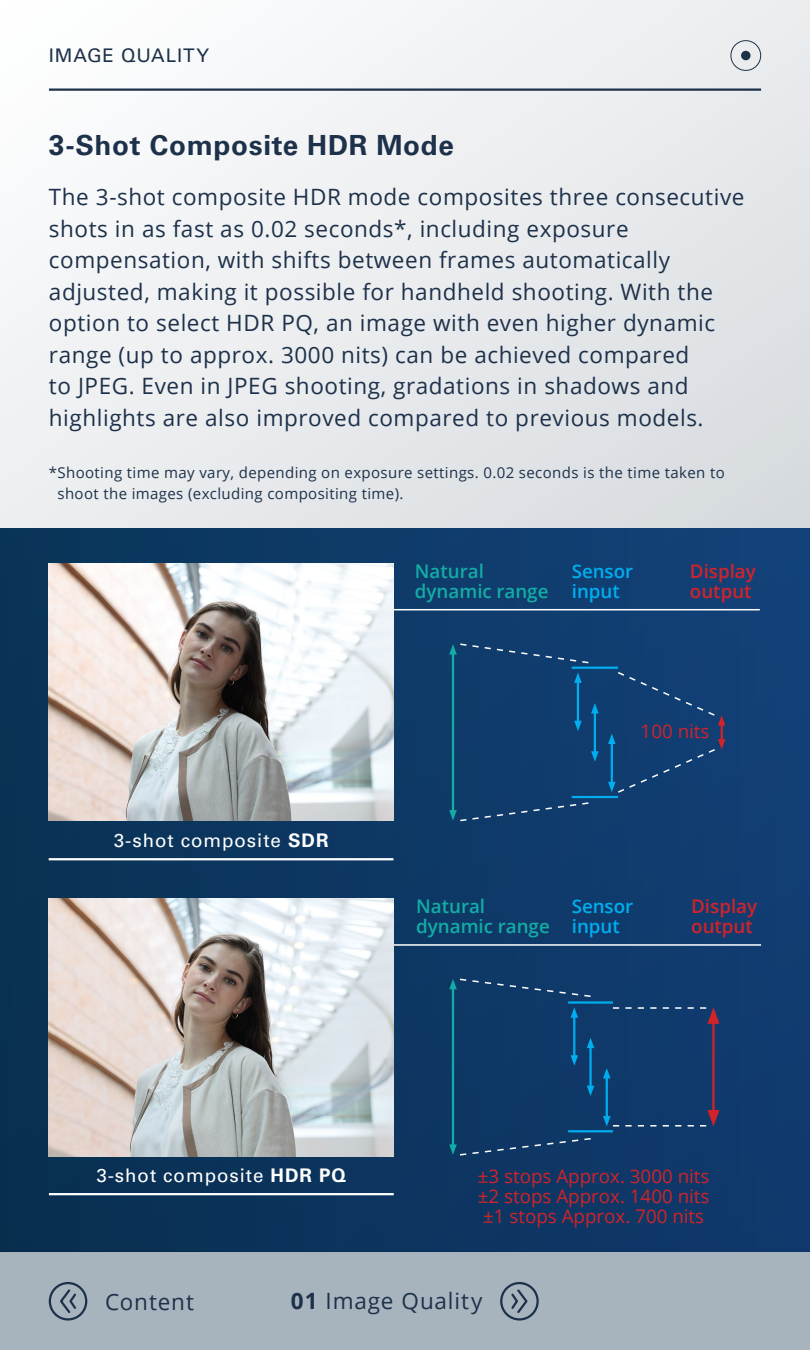
<style>
.page{position:relative;width:810px;height:1350px;background:#fff}
.page>*{position:absolute;margin:0;border:0;box-sizing:border-box;transform-origin:0 0}
.t1{font:700 27.75px "Univers LT Std";letter-spacing:.025em;color:#1d314a}
.t2{font:22.5px/31.5px "Open Sans";letter-spacing:.025em;color:#1d314a}
.t3{font:18.75px/20.2px "Open Sans";color:#d2232a;text-align:justify}
.t4{font:600 18.75px/20.2px "Open Sans";color:#13ada5}
.t5{font:18.75px "Univers LT Std";letter-spacing:.05em;color:#fff}
.t6{font:600 18.75px/20.2px "Open Sans";color:#d2232a}
.t7{font:600 18.75px/20.2px "Open Sans";letter-spacing:-.005em;color:#00aeef}
.t8{font:18.75px "Univers LT Std";letter-spacing:.045em;color:#1d314a}
.t9{font:15px/21px "Open Sans";letter-spacing:.025em;color:#1d314a}
.s1{font-size:28.5px}
.s2{font-weight:700}
</style>
<div class="page">
<div style="left:0;top:0;width:810px;height:1350px;background:linear-gradient(to right,#f6f7f8,#e0e3e6)"></div>
<div style="left:0;top:1251px;width:810px;height:99px;background:#a7b4bd"></div>
<svg style="left:58px;top:1287px;width:20px;height:26px"></svg>
<div style="left:49px;top:1282px;width:38px;height:39px;border:2px solid #1d314a;border-radius:50%"></div>
<hr style="left:49px;top:88px;width:712px;height:3px;background:#1d314a">
<div style="left:741px;top:51px;width:10px;height:9px;background:#1d314a;border-radius:50%"></div>
<div style="left:731px;top:40px;width:30px;height:31px;border:1px solid #1d314a;border-radius:50%"></div>
<svg style="left:509px;top:1287px;width:19px;height:26px"></svg>
<div style="left:500px;top:1282px;width:39px;height:39px;border:2px solid #1d314a;border-radius:50%"></div>
<div style="left:0;top:528px;width:810px;height:723px;background:linear-gradient(to right,#0d3455,#113d74)"></div>
<hr style="left:392px;top:609px;width:368px;height:1px;background:#fff">
<hr style="left:452px;top:650px;width:2px;height:164px;background:#13ada5">
<svg style="left:449px;top:642px;width:141px;height:22px;background:#174472"></svg>
<svg style="left:449px;top:801px;width:141px;height:21px;background:#174370"></svg>
<hr style="left:577px;top:679px;width:2px;height:46px;background:#00aeef">
<svg style="left:574px;top:672px;width:8px;height:11px"></svg>
<svg style="left:574px;top:721px;width:8px;height:10px"></svg>
<hr style="left:594px;top:709px;width:2px;height:46px;background:#00aeef">
<svg style="left:591px;top:703px;width:8px;height:10px"></svg>
<svg style="left:591px;top:751px;width:8px;height:11px"></svg>
<hr style="left:572px;top:667px;width:46px;height:2px;background:#00aeef">
<hr style="left:572px;top:796px;width:46px;height:2px;background:#00aeef">
<hr style="left:721px;top:721px;width:2px;height:22px;background:#d2232a">
<div style="left:616px;top:671px;width:110px;height:55px;background:#113e73"></div>
<div style="left:608px;top:734px;width:118px;height:60px;background:#113d71"></div>
<img style="left:49px;top:563px;width:345px;height:258px">
<hr style="left:49px;top:858px;width:344px;height:2px;background:#fff">
<hr style="left:452px;top:985px;width:2px;height:164px;background:#13ada5">
<hr style="left:712px;top:1017px;width:3px;height:100px;background:#d2232a">
<svg style="left:449px;top:978px;width:143px;height:20px;background:#16426e"></svg>
<svg style="left:449px;top:1137px;width:143px;height:20px;background:#16406b"></svg>
<svg style="left:613px;top:1007px;width:106px;height:17px;background:#23406e"></svg>
<hr style="left:573px;top:1014px;width:2px;height:45px;background:#00aeef">
<svg style="left:571px;top:1007px;width:7px;height:11px"></svg>
<svg style="left:571px;top:1055px;width:7px;height:11px"></svg>
<hr style="left:589px;top:1044px;width:3px;height:46px;background:#00aeef">
<svg style="left:587px;top:1038px;width:7px;height:10px"></svg>
<svg style="left:587px;top:1086px;width:7px;height:10px"></svg>
<hr style="left:606px;top:1074px;width:2px;height:46px;background:#00aeef">
<svg style="left:603px;top:1068px;width:8px;height:11px"></svg>
<svg style="left:603px;top:1110px;width:116px;height:17px;background:#21426f"></svg>
<hr style="left:568px;top:1001px;width:45px;height:3px;background:#00aeef">
<hr style="left:568px;top:1130px;width:45px;height:2px;background:#00aeef">
<hr style="left:393px;top:944px;width:368px;height:2px;background:#fff">
<img style="left:49px;top:898px;width:345px;height:258px">
<hr style="left:49px;top:1193px;width:345px;height:2px;background:#fff">
<p class="t8" style="left:49px;top:45px;width:162px">IMAGE QUALITY</p>
<p class="t1" style="left:49px;top:129px;width:407px"><span class="s1">3</span>-Shot Composite HDR Mode</p>
<p class="t2" style="left:49px;top:181px;width:697px">The 3-shot composite HDR mode composites three consecutive shots in as fast as 0.02 seconds*, including exposure compensation, with shifts between frames automatically adjusted, making it possible for handheld shooting. With the option to select HDR PQ, an image with even higher dynamic range (up to approx. 3000 nits) can be achieved compared<br>to JPEG. Even in JPEG shooting, gradations in shadows and highlights are also improved compared to previous models.</p>
<p class="t9" style="left:57px;top:462px;width:669px;text-indent:-9px">*Shooting time may vary, depending on exposure settings. 0.02 seconds is the time taken to shoot the images (excluding compositing time).</p>
<p class="t5" style="left:114px;top:830px;width:216px">3-shot composite <span class="s2">SDR</span></p>
<p class="t4" style="left:415px;top:560px;width:135px">Natural dynamic range</p>
<p class="t7" style="left:572px;top:560px;width:63px">Sensor input</p>
<p class="t6" style="left:690px;top:560px;width:67px">Display output</p>
<p class="t3" style="left:641px;top:720px;width:70px">100 nits</p>
<p class="t4" style="left:416px;top:896px;width:135px">Natural dynamic range</p>
<p class="t7" style="left:572px;top:896px;width:63px">Sensor input</p>
<p class="t6" style="left:691px;top:896px;width:67px">Display output</p>
<p class="t5" style="left:96px;top:1165px;width:251px">3-shot composite <span class="s2">HDR PQ</span></p>
<p class="t3" style="left:478px;top:1165px;width:233px">±3 stops Approx. 3000 nits ±2 stops Approx. 1400 nits ±1 stops Approx. 700 nits</p>
<p class="t2" style="left:105px;top:1285px;width:90px">Content</p>
<p class="t2" style="left:291px;top:1285px;width:193px"><span class="s2">01</span> Image Quality</p>
</div>
